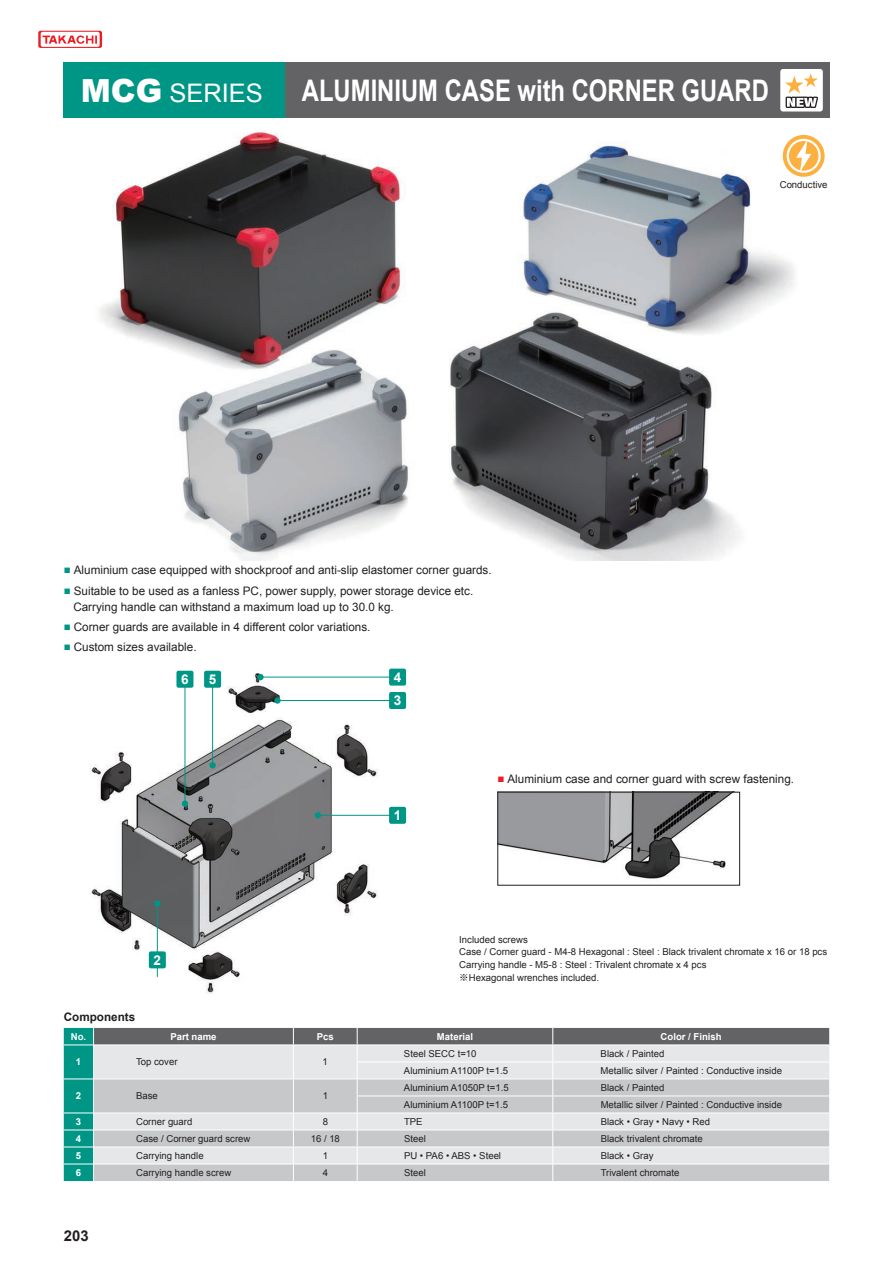
<style>
.page{position:relative;width:893px;height:1263px;background:#fff}
.page>*{position:absolute;margin:0;border:0;box-sizing:border-box;transform-origin:0 0}
.t1{font:700 29.7px "Arial";color:#fff;scale:.8 1}
.t2{font:25.5px "Arial";color:#fff}
.t3{font:700 14.85px "Arial";color:#231f20}
.t4{font:700 13.5px/23.4px "Arial";color:#fff}
.t5{font:11.7px/15.9px "Arial";color:#231f20}
.t6{font:700 11.7px "Arial";color:#231f20}
.t7{font:9.6px/12.8px "Arial";color:#231f20}
.t8{font:700 9.6px "Arial";color:#fff}
.s1{font-weight:900;font-size:31.95px}
.s2{color:#009686}
.s3{color:#ee1d23}
.s4{font-family:"UD Shin Go Pr 6 N";font-weight:300}
</style>
<div class="page">
<svg style="left:38px;top:31px;width:64px;height:17px"></svg>
<img style="left:499px;top:794px;width:233px;height:85px">
<div style="left:497px;top:792px;width:243px;height:93px;border:1px solid #231f20"></div>
<div style="left:64px;top:63px;width:221px;height:55px;background:#009686"></div>
<div style="left:285px;top:63px;width:544px;height:55px;background:#636366"></div>
<img style="left:98px;top:132px;width:698px;height:428px">
<img style="left:89px;top:670px;width:290px;height:324px">
<div style="left:780px;top:69px;width:43px;height:43px;background:#fff;border-radius:3px"></div>
<svg style="left:64px;top:1028px;width:765px;height:153px;background:#c4cacc"></svg>
<hr style="left:357px;top:1096px;width:196px;height:1px;background:#fff">
<hr style="left:357px;top:1113px;width:196px;height:1px;background:#fff">
<hr style="left:357px;top:1147px;width:196px;height:1px;background:#fff">
<hr style="left:357px;top:1164px;width:196px;height:1px;background:#fff">
<hr style="left:212px;top:677px;width:1px;height:89px;background:#009686">
<div style="left:209px;top:762px;width:7px;height:6px;background:#009686;border-radius:50%"></div>
<div style="left:204px;top:671px;width:17px;height:17px;background:#009686;border-radius:2px"></div>
<hr style="left:185px;top:677px;width:1px;height:127px;background:#009686">
<div style="left:182px;top:800px;width:6px;height:7px;background:#009686;border-radius:50%"></div>
<div style="left:176px;top:671px;width:17px;height:17px;background:#009686;border-radius:2px"></div>
<hr style="left:157px;top:904px;width:1px;height:73px;background:#009686">
<div style="left:154px;top:900px;width:7px;height:7px;background:#009686;border-radius:50%"></div>
<div style="left:149px;top:951px;width:17px;height:17px;background:#009686;border-radius:2px"></div>
<hr style="left:261px;top:677px;width:135px;height:1px;background:#009686">
<div style="left:257px;top:674px;width:7px;height:6px;background:#009686;border-radius:50%"></div>
<div style="left:389px;top:669px;width:17px;height:17px;background:#009686;border-radius:2px"></div>
<hr style="left:278px;top:700px;width:118px;height:1px;background:#009686">
<svg style="left:274px;top:697px;width:7px;height:7px"></svg>
<div style="left:389px;top:692px;width:17px;height:17px;background:#009686;border-radius:2px"></div>
<hr style="left:318px;top:815px;width:78px;height:1px;background:#009686">
<svg style="left:315px;top:812px;width:6px;height:6px"></svg>
<div style="left:389px;top:807px;width:17px;height:17px;background:#009686;border-radius:2px"></div>
<svg style="left:783px;top:135px;width:42px;height:42px"></svg>
<svg style="left:784px;top:73px;width:37px;height:100px"></svg>
<h2 class="t2" style="left:81px;top:76px;width:184px"><span class="s1">MCG</span> SERIES</h2>
<h1 class="t1" style="left:302px;top:71px;width:585px">ALUMINIUM CASE with CORNER GUARD</h1>
<p class="t7" style="left:780px;top:178px;width:49px">Conductive</p>
<p class="t5" style="left:64px;top:562px;width:429px"><span class="s2">■</span> Aluminium case equipped with shockproof and anti-slip elastomer corner guards.</p>
<p class="t5" style="left:73px;top:583px;width:401px;text-indent:-10px"><span class="s2">■</span> Suitable to be used as a fanless PC, power supply, power storage device etc.<br>Carrying handle can withstand a maximum load up to 30.0 kg.</p>
<p class="t5" style="left:64px;top:619px;width:308px"><span class="s2">■</span> Corner guards are available in 4 different color variations.</p>
<p class="t5" style="left:64px;top:639px;width:134px"><span class="s2">■</span> Custom sizes available.</p>
<h3 class="t4" style="left:181px;top:668px;width:9px">6</h3>
<h3 class="t4" style="left:209px;top:668px;width:9px">5</h3>
<h3 class="t4" style="left:394px;top:666px;width:9px">4<br>3</h3>
<h3 class="t4" style="left:154px;top:949px;width:9px">2</h3>
<h3 class="t4" style="left:394px;top:804px;width:9px">1</h3>
<p class="t5" style="left:497px;top:771px;width:298px"><span class="s3">■</span> Aluminium case and corner guard with screw fastening.</p>
<p class="t7" style="left:459px;top:933px;width:369px">Included screws<br>Case / Corner guard - M4-8 Hexagonal : Steel : Black trivalent chromate x 16 or 18 pcs Carrying handle - M5-8 : Steel : Trivalent chromate x 4 pcs<br><span class="s4">※</span>Hexagonal wrenches included.</p>
<p class="t6" style="left:64px;top:1009px;width:73px">Components</p>
<p class="t8" style="left:71px;top:1030px;width:17px">No.</p>
<p class="t8" style="left:170px;top:1030px;width:48px">Part name</p>
<p class="t8" style="left:317px;top:1030px;width:19px">Pcs</p>
<p class="t8" style="left:437px;top:1030px;width:38px">Material</p>
<p class="t8" style="left:661px;top:1030px;width:63px">Color / Finish</p>
<p class="t8" style="left:76px;top:1056px;width:7px">1</p>
<p class="t7" style="left:136px;top:1056px;width:43px">Top cover</p>
<p class="t7" style="left:323px;top:1056px;width:7px">1</p>
<p class="t7" style="left:404px;top:1047px;width:74px">Steel SECC t=10</p>
<p class="t7" style="left:601px;top:1047px;width:65px">Black / Painted</p>
<p class="t7" style="left:404px;top:1064px;width:106px">Aluminium A1100P t=1.5</p>
<p class="t7" style="left:601px;top:1064px;width:183px">Metallic silver / Painted : Conductive inside</p>
<p class="t8" style="left:76px;top:1090px;width:7px">2</p>
<p class="t7" style="left:136px;top:1090px;width:23px">Base</p>
<p class="t7" style="left:323px;top:1090px;width:7px">1</p>
<p class="t7" style="left:404px;top:1081px;width:106px">Aluminium A1050P t=1.5</p>
<p class="t7" style="left:601px;top:1081px;width:65px">Black / Painted</p>
<p class="t7" style="left:404px;top:1098px;width:106px">Aluminium A1100P t=1.5</p>
<p class="t7" style="left:601px;top:1098px;width:183px">Metallic silver / Painted : Conductive inside</p>
<p class="t8" style="left:76px;top:1115px;width:7px">3</p>
<p class="t7" style="left:136px;top:1115px;width:58px">Corner guard</p>
<p class="t7" style="left:323px;top:1115px;width:7px">8</p>
<p class="t7" style="left:404px;top:1115px;width:20px">TPE</p>
<p class="t7" style="left:601px;top:1115px;width:111px">Black • Gray • Navy • Red</p>
<p class="t8" style="left:76px;top:1132px;width:7px">4</p>
<p class="t7" style="left:136px;top:1132px;width:116px">Case / Corner guard screw</p>
<p class="t7" style="left:311px;top:1132px;width:31px">16 / 18</p>
<p class="t7" style="left:404px;top:1132px;width:23px">Steel</p>
<p class="t7" style="left:601px;top:1132px;width:104px">Black trivalent chromate</p>
<p class="t8" style="left:76px;top:1149px;width:7px">5</p>
<p class="t7" style="left:136px;top:1149px;width:69px">Carrying handle</p>
<p class="t7" style="left:323px;top:1149px;width:7px">1</p>
<p class="t7" style="left:404px;top:1149px;width:99px">PU • PA6 • ABS • Steel</p>
<p class="t7" style="left:601px;top:1149px;width:54px">Black • Gray</p>
<p class="t8" style="left:76px;top:1166px;width:7px">6</p>
<p class="t7" style="left:136px;top:1166px;width:97px">Carrying handle screw</p>
<p class="t7" style="left:323px;top:1166px;width:7px">4</p>
<p class="t7" style="left:404px;top:1166px;width:23px">Steel</p>
<p class="t7" style="left:601px;top:1166px;width:80px">Trivalent chromate</p>
<h3 class="t3" style="left:64px;top:1225px;width:26px">203</h3>
</div>
